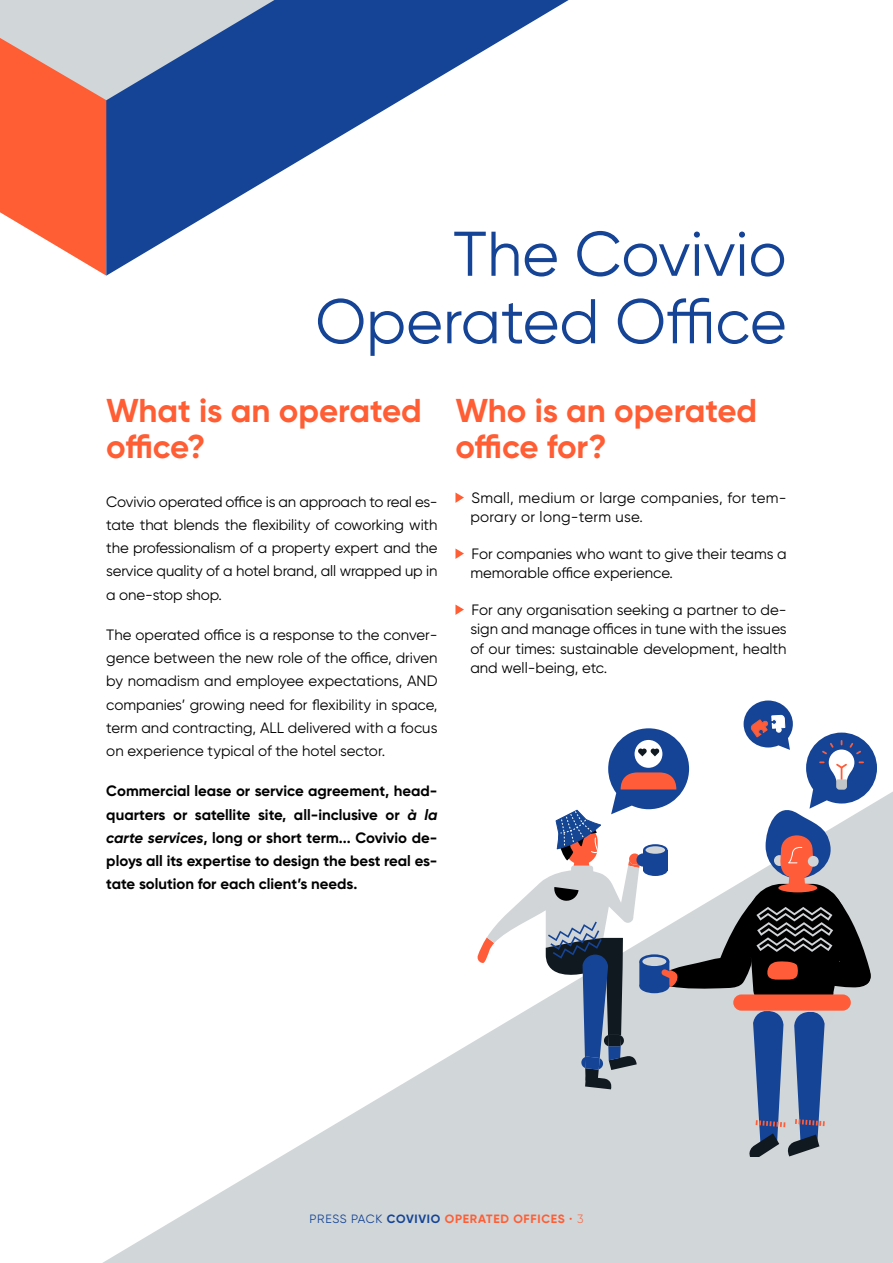
<style>
.page{position:relative;width:893px;height:1263px;background:#fff}
.page>*{position:absolute;margin:0;border:0;box-sizing:border-box;transform-origin:0 0}
.t1{font:63px/67.5px "Gilroy";color:#154496;text-align:right}
.t2{font:700 33px/36px "Gilroy";letter-spacing:-.005em;color:#ff5d34}
.t3{font:15px/23.2px "Gilroy";color:#000;text-align:justify}
.t4{font:700 15px/23.2px "Gilroy";letter-spacing:-.005em;color:#000;text-align:justify}
.t5{font:15px/19.5px "Gilroy";letter-spacing:.02em;color:#000}
.t6{font:700 12px "Gilroy";letter-spacing:.06em;color:#ff5d34}
.s1{font-style:italic}
.s2{font-weight:400;color:#154496}
.s3{color:#154496}
.s4{font-weight:300}
</style>
<div class="page">
<svg style="left:103px;top:791px;width:790px;height:472px"></svg>
<div style="left:0;top:0;width:303px;height:114px;background:#d1d6d8"></div>
<svg style="left:0;top:38px;width:106px;height:238px"></svg>
<svg style="left:106px;top:0;width:463px;height:276px"></svg>
<svg style="left:477px;top:700px;width:400px;height:457px"></svg>
<svg style="left:455px;top:492px;width:9px;height:11px"></svg>
<svg style="left:455px;top:548px;width:9px;height:11px"></svg>
<svg style="left:455px;top:604px;width:9px;height:11px"></svg>
<h1 class="t1" style="left:315px;top:219px;width:473px">The Covivio<br>Operated Office</h1>
<h2 class="t2" style="left:106px;top:392px;width:317px">What is an operated office?</h2>
<p class="t3" style="left:106px;top:490px;width:333px">Covivio operated office is an approach to real es&shy;tate that blends the flexibility of coworking with the professionalism of a property expert and the service quality of a hotel brand, all wrapped up in a one-stop shop.</p>
<p class="t3" style="left:106px;top:623px;width:333px">The operated office is a response to the conver&shy;gence between the new role of the office, driven by nomadism and employee expectations, AND companies’ growing need for flexibility in space, term and contracting, ALL delivered with a focus on experience typical of the hotel sector.</p>
<p class="t4" style="left:106px;top:779px;width:333px">Commercial lease or service agreement, head&shy;quarters or satellite site, all-inclusive or <span class="s1">à la carte services</span>, long or short term... Covivio de&shy;ploys all its expertise to design the best real es&shy;tate solution for each client’s needs.</p>
<h2 class="t2" style="left:455px;top:392px;width:303px">Who is an operated office for?</h2>
<p class="t5" style="left:470px;top:488px;width:318px">Small, medium or large companies, for tem&shy;porary or long-term use.</p>
<p class="t3" style="left:470px;top:544px;width:318px;line-height:19.5px">For companies who want to give their teams a memorable office experience.</p>
<p class="t3" style="left:470px;top:600px;width:318px;line-height:19.5px">For any organisation seeking a partner to de&shy;sign and manage offices in tune with the issues of our times: sustainable development, health and well-being, etc.</p>
<p class="t6" style="left:310px;top:1211px;width:275px"><span class="s2">PRESS PACK</span> <span class="s3">COVIVIO</span> OPERATED OFFICES <span class="s4">• 3</span></p>
</div>
